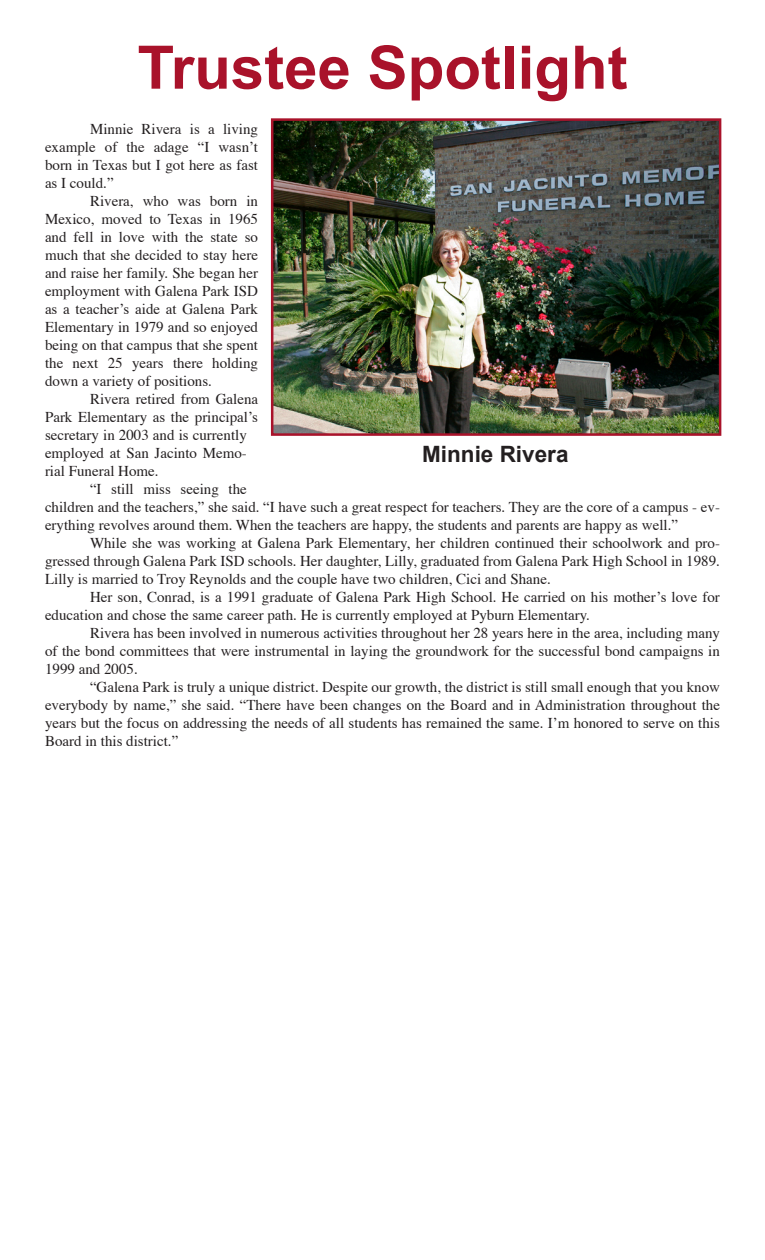
<style>
.page{position:relative;width:765px;height:1260px;background:#fff}
.page>*{position:absolute;margin:0;border:0;box-sizing:border-box;transform-origin:0 0}
.t1{font:700 60px "Arial";color:#a9122a}
.t2{font:700 22.5px "Arial";color:#231f20}
.t3{font:15px/18px "Times";color:#231f20;text-align:justify}
</style>
<div class="page">
<img style="left:274px;top:121px;width:444px;height:312px">
<div style="left:271px;top:118px;width:450px;height:318px;border:2px solid #a9122a"></div>
<p class="t1" style="left:137px;top:34px;width:492px">Trustee Spotlight</p>
<p class="t3" style="left:45px;top:119px;width:215px;text-indent:45px">Minnie Rivera is a living example of the adage “I wasn’t born in Texas but I got here as fast as I could.”</p>
<p class="t3" style="left:45px;top:191px;width:215px;text-indent:45px">Rivera, who was born in Mexico, moved to Texas in 1965 and fell in love with the state so much that she decided to stay here and raise her family. She began her employment with Galena Park ISD as a teacher’s aide at Galena Park Elementary in 1979 and so enjoyed being on that campus that she spent the next 25 years there holding down a variety of positions.</p>
<p class="t3" style="left:45px;top:389px;width:215px;text-align:left;text-indent:45px">Rivera retired from Galena<br>Park Elementary as the principal’s secretary in 2003 and is currently employed at San Jacinto Memo&shy;rial Funeral Home.</p>
<p class="t3" style="left:45px;top:479px;width:676px;text-align:left;text-indent:45px">“I still miss seeing the<br>children and the teachers,” she said. “I have such a great respect for teachers. They are the core of a campus - ev&shy;erything revolves around them. When the teachers are happy, the students and parents are happy as well.”</p>
<p class="t3" style="left:45px;top:533px;width:676px;text-indent:45px">While she was working at Galena Park Elementary, her children continued their schoolwork and pro&shy;gressed through Galena Park ISD schools. Her daughter, Lilly, graduated from Galena Park High School in 1989.<br>Lilly is married to Troy Reynolds and the couple have two children, Cici and Shane.</p>
<p class="t3" style="left:45px;top:587px;width:676px;text-indent:45px">Her son, Conrad, is a 1991 graduate of Galena Park High School. He carried on his mother’s love for education and chose the same career path. He is currently employed at Pyburn Elementary.</p>
<p class="t3" style="left:45px;top:623px;width:677px;text-indent:45px">Rivera has been involved in numerous activities throughout her 28 years here in the area, including many of the bond committees that were instrumental in laying the groundwork for the successful bond campaigns in 1999 and 2005.</p>
<p class="t3" style="left:45px;top:677px;width:677px;text-indent:45px">“Galena Park is truly a unique district. Despite our growth, the district is still small enough that you know everybody by name,” she said. “There have been changes on the Board and in Administration throughout the years but the focus on addressing the needs of all students has remained the same. I’m honored to serve on this Board in this district.”</p>
<p class="t2" style="left:422px;top:441px;width:148px">Minnie Rivera</p>
</div>
